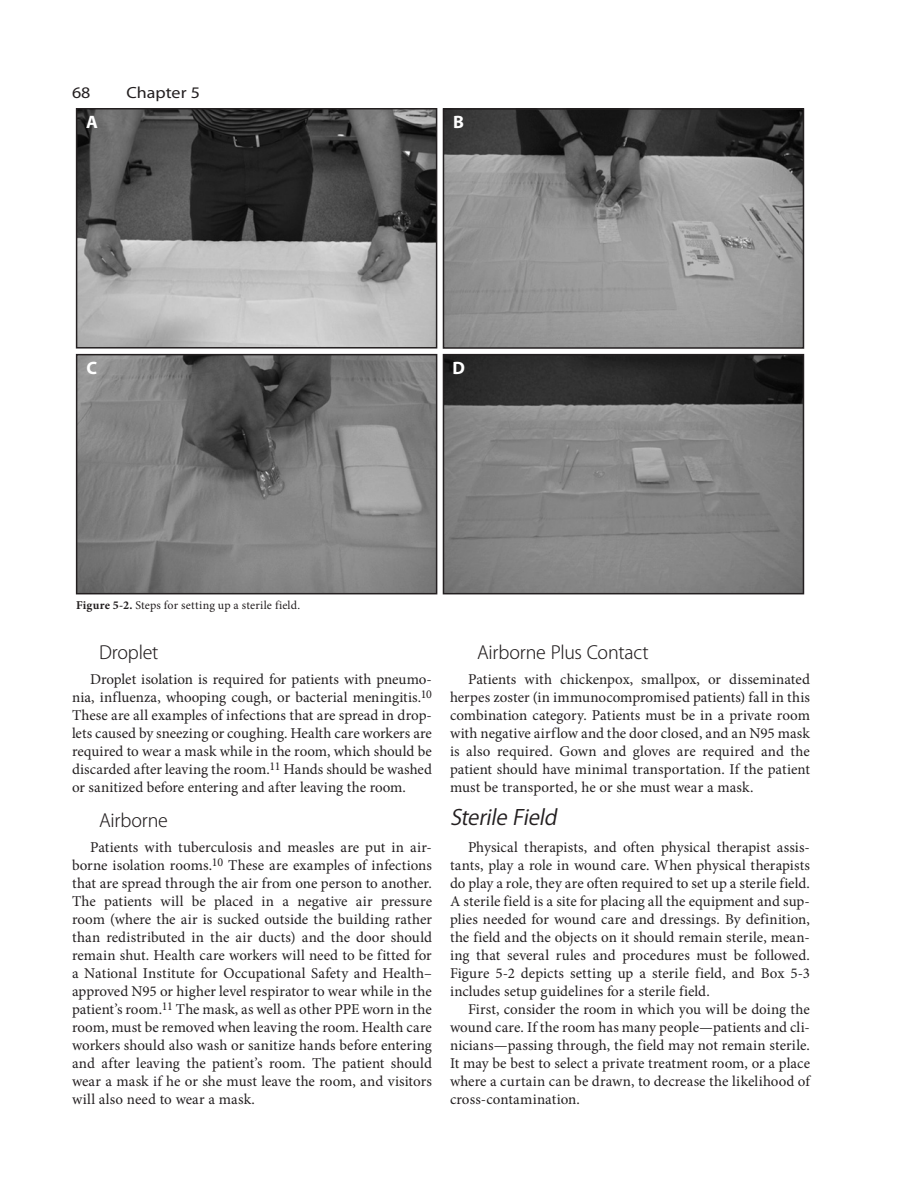
<style>
.page{position:relative;width:918px;height:1188px;background:#fff}
.page>*{position:absolute;margin:0;border:0;box-sizing:border-box;transform-origin:0 0}
.head_2{font:italic 21px "Koz Go Pro";color:#231f20}
.head_3{font:300 18px "Koz Go Pro";letter-spacing:-.01em;color:#231f20}
.Figure_letters_white{font:700 18px "Myriad Pro";color:#fff}
.t1{font:16.2px "Myriad Pro";color:#231f20;scale:1.11 1}
.body_text{font:15px/18px "Minion Pro";letter-spacing:.005em;color:#231f20;text-align:justify}
.figure_caption{font:12px "Minion Pro";letter-spacing:.01em;color:#231f20}
.s1{font-weight:700}
</style>
<div class="page">
<img style="left:79px;top:111px;width:355px;height:235px">
<div style="left:76px;top:108px;width:361px;height:241px;border:2px solid #231f20"></div>
<img style="left:446px;top:111px;width:355px;height:235px">
<div style="left:443px;top:108px;width:361px;height:241px;border:2px solid #231f20"></div>
<img style="left:79px;top:357px;width:355px;height:234px">
<div style="left:76px;top:354px;width:361px;height:240px;border:2px solid #231f20"></div>
<img style="left:446px;top:357px;width:355px;height:234px">
<div style="left:443px;top:354px;width:361px;height:240px;border:2px solid #231f20"></div>
<p class="t1" style="left:72px;top:83px;width:18px">68</p>
<p class="t1" style="left:126px;top:83px;width:68px">Chapter 5</p>
<p class="Figure_letters_white" style="left:86px;top:110px;width:13px">A</p>
<p class="Figure_letters_white" style="left:453px;top:111px;width:12px">B</p>
<p class="Figure_letters_white" style="left:87px;top:356px;width:12px">C</p>
<p class="Figure_letters_white" style="left:452px;top:356px;width:14px">D</p>
<p class="figure_caption" style="left:76px;top:597px;width:225px"><span class="s1">Figure 5-2.</span> Steps for setting up a sterile field.</p>
<p class="head_3" style="left:99px;top:641px;width:61px">Droplet</p>
<p class="body_text" style="left:72px;top:671px;width:362px;text-indent:18px">Droplet isolation is required for patients with pneumo&shy;nia, influenza, whooping cough, or bacterial meningitis.<sup>10<br></sup>These are all examples of infections that are spread in drop&shy;lets caused by sneezing or coughing. Health care workers are required to wear a mask while in the room, which should be discarded after leaving the room.<sup>11</sup> Hands should be washed or sanitized before entering and after leaving the room.</p>
<p class="head_3" style="left:99px;top:809px;width:70px">Airborne</p>
<p class="body_text" style="left:72px;top:839px;width:362px;text-indent:18px">Patients with tuberculosis and measles are put in air&shy;borne isolation rooms.<sup>10</sup> These are examples of infections that are spread through the air from one person to another.<br>The patients will be placed in a negative air pressure room (where the air is sucked outside the building rather than redistributed in the air ducts) and the door should remain shut. Health care workers will need to be fitted for a National Institute for Occupational Safety and Health– approved N95 or higher level respirator to wear while in the patient’s room.<sup>11</sup> The mask, as well as other PPE worn in the room, must be removed when leaving the room. Health care workers should also wash or sanitize hands before entering and after leaving the patient’s room. The patient should wear a mask if he or she must leave the room, and visitors will also need to wear a mask.</p>
<p class="head_3" style="left:477px;top:641px;width:173px">Airborne Plus Contact</p>
<p class="body_text" style="left:450px;top:671px;width:362px;text-indent:18px">Patients with chickenpox, smallpox, or disseminated herpes zoster (in immunocompromised patients) fall in this combination category. Patients must be in a private room with negative airflow and the door closed, and an N95 mask is also required. Gown and gloves are required and the patient should have minimal transportation. If the patient must be transported, he or she must wear a mask.</p>
<p class="head_2" style="left:450px;top:804px;width:113px">Sterile Field</p>
<p class="body_text" style="left:450px;top:839px;width:362px;text-indent:18px">Physical therapists, and often physical therapist assis&shy;tants, play a role in wound care. When physical therapists do play a role, they are often required to set up a sterile field.<br>A sterile field is a site for placing all the equipment and sup&shy;plies needed for wound care and dressings. By definition, the field and the objects on it should remain sterile, mean&shy;ing that several rules and procedures must be followed.<br>Figure 5-2 depicts setting up a sterile field, and Box 5-3 includes setup guidelines for a sterile field.</p>
<p class="body_text" style="left:450px;top:1001px;width:362px;text-indent:18px">First, consider the room in which you will be doing the wound care. If the room has many people—patients and cli&shy;nicians—passing through, the field may not remain sterile.<br>It may be best to select a private treatment room, or a place where a curtain can be drawn, to decrease the likelihood of cross-contamination.</p>
</div>
